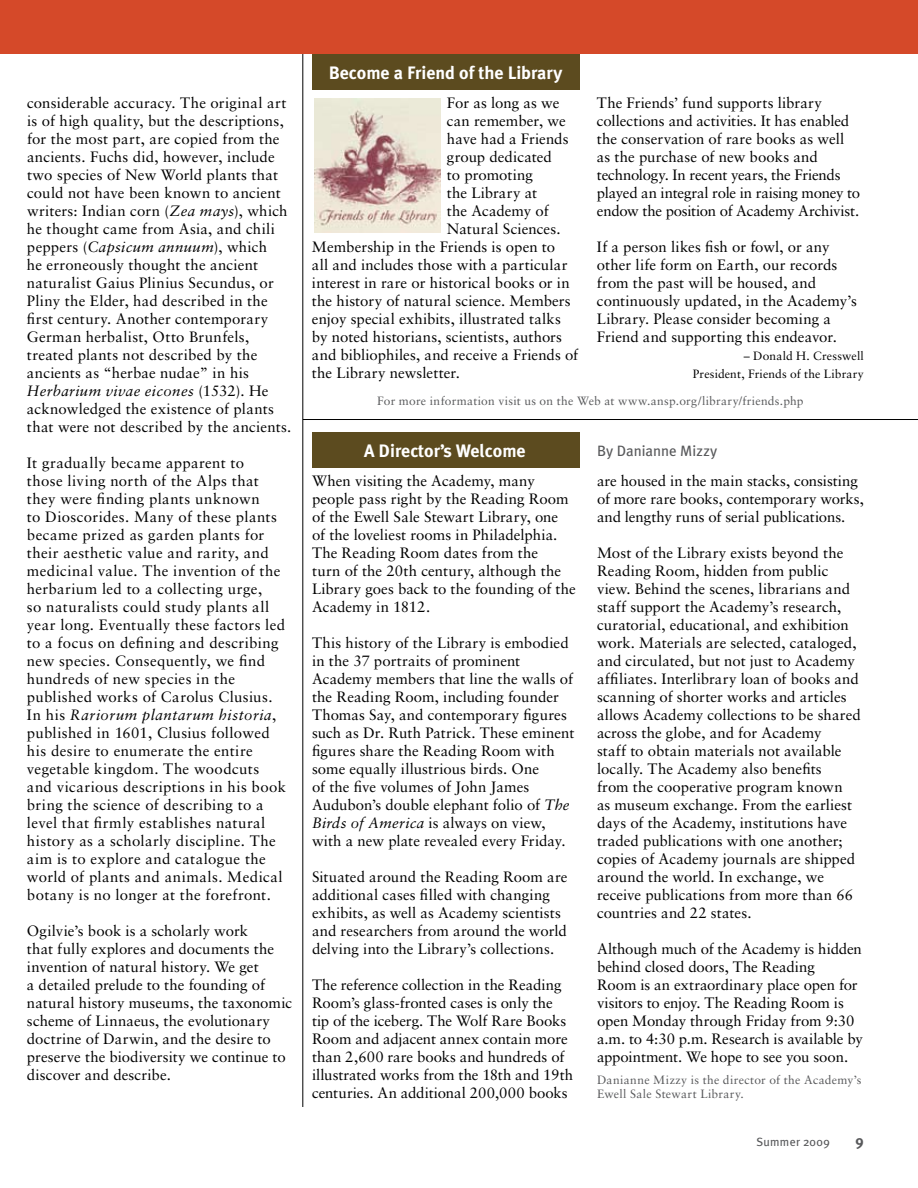
<style>
.page{position:relative;width:918px;height:1188px;background:#fff}
.page>*{position:absolute;margin:0;border:0;box-sizing:border-box;transform-origin:0 0}
.t1{font:700 18px "Meta Plus";color:#fff}
.t2{font:15px/18px "Sabon";letter-spacing:.01em;color:#000}
.t3{font:15px "Meta Plus";color:#58595b}
.t4{font:700 15px "Meta Plus";color:#58595b}
.t5{font:12px/14.4px "Sabon";letter-spacing:.025em;color:#58595b}
.t6{font:12px/18px "Sabon";letter-spacing:.01em;color:#000;text-align:right}
.t7{font:12px "Meta Plus";letter-spacing:.02em;color:#58595b}
.s1{font-style:italic}
</style>
<div class="page">
<hr style="left:302px;top:49px;width:1px;height:1058px;background:#000">
<div style="left:0;top:0;width:918px;height:54px;background:#d54929"></div>
<img style="left:314px;top:98px;width:127px;height:135px">
<div style="left:312px;top:54px;width:267px;height:36px;background:#5c4b1f"></div>
<div style="left:312px;top:432px;width:267px;height:36px;background:#5c4b1f"></div>
<hr style="left:303px;top:419px;width:615px;height:1px;background:#000">
<p class="t2" style="left:27px;top:94px;width:266px">considerable accuracy. The original art is of high quality, but the descriptions, for the most part, are copied from the ancients. Fuchs did, however, include two species of New World plants that could not have been known to ancient writers: Indian corn (<span class="s1">Zea mays</span>), which he thought came from Asia, and chili peppers (<span class="s1">Capsicum annuum</span>), which<br>he erroneously thought the ancient naturalist Gaius Plinius Secundus, or Pliny the Elder, had described in the first century. Another contemporary German herbalist, Otto Brunfels, treated plants not described by the ancients as “herbae nudae” in his <span class="s1">Herbarium vivae eicones</span> (1532). He acknowledged the existence of plants that were not described by the ancients.</p>
<p class="t2" style="left:27px;top:454px;width:261px">It gradually became apparent to<br>those living north of the Alps that they were finding plants unknown<br>to Dioscorides. Many of these plants became prized as garden plants for their aesthetic value and rarity, and medicinal value. The invention of the herbarium led to a collecting urge,<br>so naturalists could study plants all year long. Eventually these factors led to a focus on defining and describing new species. Consequently, we find hundreds of new species in the published works of Carolus Clusius.<br>In his <span class="s1">Rariorum plantarum historia</span>, published in 1601, Clusius followed his desire to enumerate the entire vegetable kingdom. The woodcuts and vicarious descriptions in his book bring the science of describing to a level that firmly establishes natural history as a scholarly discipline. The aim is to explore and catalogue the world of plants and animals. Medical botany is no longer at the forefront.</p>
<p class="t2" style="left:27px;top:922px;width:267px">Ogilvie’s book is a scholarly work<br>that fully explores and documents the invention of natural history. We get<br>a detailed prelude to the founding of natural history museums, the taxonomic scheme of Linnaeus, the evolutionary doctrine of Darwin, and the desire to preserve the biodiversity we continue to discover and describe.</p>
<p class="t1" style="left:329px;top:62px;width:235px">Become a Friend of the Library</p>
<p class="t2" style="left:447px;top:94px;width:114px">For as long as we</p>
<p class="t2" style="left:447px;top:112px;width:120px">can remember, we</p>
<p class="t2" style="left:447px;top:130px;width:123px">have had a Friends</p>
<p class="t2" style="left:447px;top:148px;width:106px">group dedicated</p>
<p class="t2" style="left:447px;top:166px;width:88px">to promoting</p>
<p class="t2" style="left:447px;top:184px;width:92px">the Library at</p>
<p class="t2" style="left:447px;top:202px;width:103px">the Academy of</p>
<p class="t2" style="left:447px;top:220px;width:115px">Natural Sciences.</p>
<p class="t2" style="left:312px;top:238px;width:245px">Membership in the Friends is open to</p>
<p class="t2" style="left:312px;top:256px;width:257px">all and includes those with a particular</p>
<p class="t2" style="left:312px;top:274px;width:259px">interest in rare or historical books or in</p>
<p class="t2" style="left:312px;top:292px;width:260px">the history of natural science. Members</p>
<p class="t2" style="left:312px;top:310px;width:250px">enjoy special exhibits, illustrated talks</p>
<p class="t2" style="left:312px;top:328px;width:252px">by noted historians, scientists, authors</p>
<p class="t2" style="left:312px;top:346px;width:268px">and bibliophiles, and receive a Friends of</p>
<p class="t2" style="left:312px;top:364px;width:150px">the Library newsletter.</p>
<p class="t2" style="left:597px;top:94px;width:265px">The Friends’ fund supports library collections and activities. It has enabled the conservation of rare books as well as the purchase of new books and technology. In recent years, the Friends played an integral role in raising money to endow the position of Academy Archivist.</p>
<p class="t2" style="left:597px;top:238px;width:261px">If a person likes fish or fowl, or any other life form on Earth, our records from the past will be housed, and continuously updated, in the Academy’s Library. Please consider becoming a Friend and supporting this endeavor.</p>
<p class="t6" style="left:693px;top:347px;width:173px">– Donald H. Cresswell<br>President, Friends of the Library</p>
<p class="t5" style="left:377px;top:394px;width:428px">For more information visit us on the Web at www.ansp.org/library/friends.php</p>
<p class="t1" style="left:364px;top:440px;width:163px">A Director’s Welcome</p>
<p class="t3" style="left:597px;top:442px;width:122px">By Danianne Mizzy</p>
<p class="t2" style="left:312px;top:472px;width:265px">When visiting the Academy, many people pass right by the Reading Room of the Ewell Sale Stewart Library, one<br>of the loveliest rooms in Philadelphia.<br>The Reading Room dates from the<br>turn of the 20th century, although the Library goes back to the founding of the Academy in 1812.</p>
<p class="t2" style="left:312px;top:634px;width:264px">This history of the Library is embodied in the 37 portraits of prominent Academy members that line the walls of the Reading Room, including founder Thomas Say, and contemporary figures such as Dr. Ruth Patrick. These eminent figures share the Reading Room with some equally illustrious birds. One<br>of the five volumes of John James Audubon’s double elephant folio of <span class="s1">The Birds of America</span> is always on view, with a new plate revealed every Friday.</p>
<p class="t2" style="left:312px;top:868px;width:257px">Situated around the Reading Room are additional cases filled with changing exhibits, as well as Academy scientists and researchers from around the world delving into the Library’s collections.</p>
<p class="t2" style="left:312px;top:976px;width:263px">The reference collection in the Reading Room’s glass-fronted cases is only the tip of the iceberg. The Wolf Rare Books Room and adjacent annex contain more than 2,600 rare books and hundreds of illustrated works from the 18th and 19th centuries. An additional 200,000 books</p>
<p class="t2" style="left:597px;top:472px;width:268px">are housed in the main stacks, consisting of more rare books, contemporary works, and lengthy runs of serial publications.</p>
<p class="t2" style="left:597px;top:544px;width:265px">Most of the Library exists beyond the Reading Room, hidden from public view. Behind the scenes, librarians and staff support the Academy’s research, curatorial, educational, and exhibition work. Materials are selected, cataloged, and circulated, but not just to Academy affiliates. Interlibrary loan of books and scanning of shorter works and articles allows Academy collections to be shared across the globe, and for Academy<br>staff to obtain materials not available locally. The Academy also benefits<br>from the cooperative program known<br>as museum exchange. From the earliest days of the Academy, institutions have traded publications with one another; copies of Academy journals are shipped around the world. In exchange, we receive publications from more than 66 countries and 22 states.</p>
<p class="t2" style="left:597px;top:940px;width:268px">Although much of the Academy is hidden behind closed doors, The Reading<br>Room is an extraordinary place open for visitors to enjoy. The Reading Room is open Monday through Friday from 9:30 a.m. to 4:30 p.m. Research is available by appointment. We hope to see you soon.</p>
<p class="t5" style="left:597px;top:1072px;width:266px">Danianne Mizzy is the director of the Academy’s<br>Ewell Sale Stewart Library.</p>
<p class="t7" style="left:756px;top:1135px;width:75px">Summer 2009</p>
<p class="t4" style="left:856px;top:1132px;width:10px">9</p>
</div>
